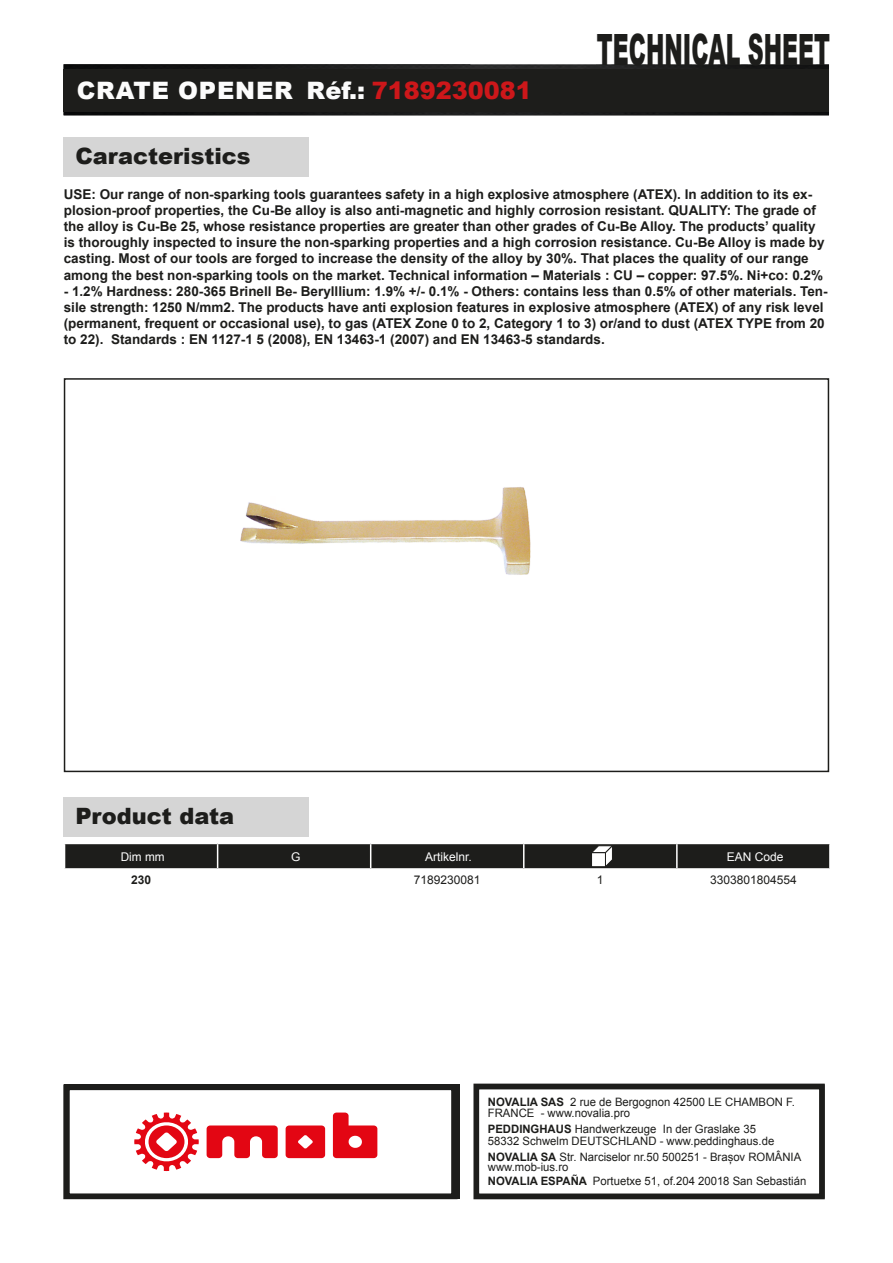
<style>
.page{position:relative;width:893px;height:1263px;background:#fff}
.page>*{position:absolute;margin:0;border:0;box-sizing:border-box;transform-origin:0 0}
.t1{font:900 43.2px "Arial";color:#1d1d1b;scale:.51 1}
.t2{font:900 24px "Arial";color:#fcfcfc}
.t3{font:900 22.5px "Arial";color:#1d1d1b}
.t4{font:700 13.5px/16.2px "Arial";color:#1d1d1b}
.t5{font:12.9px/14.2px "Arial";color:#1d1d1b}
.t6{font:700 12.9px "Arial";color:#1d1d1b}
.t7{font:12px "Arial";color:#1d1d1b}
.t8{font:12px "Arial";color:#fff}
.t9{font:700 12px "Arial";color:#1d1d1b}
.t10{font:11.55px/11.6px "Arial";color:#1d1d1b}
.s1{color:#cd171a}
.s2{font-weight:700}
</style>
<div class="page">
<img style="left:64px;top:64px;width:765px;height:51px">
<div style="left:64px;top:69px;width:765px;height:43px;background:#1d1d1b"></div>
<div style="left:64px;top:137px;width:245px;height:40px;background:#d5d5d5"></div>
<div style="left:64px;top:378px;width:765px;height:394px;border:2px solid #1d1d1b"></div>
<div style="left:64px;top:797px;width:245px;height:40px;background:#d5d5d5"></div>
<svg style="left:64px;top:843px;width:766px;height:26px;background:#343432"></svg>
<img style="left:240px;top:487px;width:291px;height:88px">
<div style="left:473px;top:1084px;width:352px;height:115px;border:6px solid #1d1d1b"></div>
<div style="left:64px;top:1084px;width:393px;height:115px;border:6px solid #1d1d1b"></div>
<svg style="left:207px;top:1125px;width:71px;height:33px"></svg>
<svg style="left:286px;top:1125px;width:39px;height:33px"></svg>
<svg style="left:134px;top:1112px;width:65px;height:59px"></svg>
<svg style="left:333px;top:1112px;width:44px;height:46px"></svg>
<h2 class="t2" style="left:77px;top:73px;width:457px">CRATE OPENER Réf.: <span class="s1">7189230081</span></h2>
<h1 class="t1" style="left:597px;top:18px;width:458px">TECHNICAL SHEET</h1>
<h3 class="t3" style="left:75px;top:140px;width:177px">Caracteristics</h3>
<p class="t4" style="left:64px;top:186px;width:762px">USE: Our range of non-sparking tools guarantees safety in a high explosive atmosphere (ATEX). In addition to its ex&shy;plosion-proof properties, the Cu-Be alloy is also anti-magnetic and highly corrosion resistant. QUALITY: The grade of the alloy is Cu-Be 25, whose resistance properties are greater than other grades of Cu-Be Alloy. The products’ quality is thoroughly inspected to insure the non-sparking properties and a high corrosion resistance. Cu-Be Alloy is made by casting. Most of our tools are forged to increase the density of the alloy by 30%. That places the quality of our range among the best non-sparking tools on the market. Technical information – Materials : CU – copper: 97.5%. Ni+co: 0.2%</p>
<p class="t4" style="left:64px;top:283px;width:765px">- 1.2% Hardness: 280-365 Brinell Be- Berylllium: 1.9% +/- 0.1% - Others: contains less than 0.5% of other materials. Ten&shy;sile strength: 1250 N/mm2. The products have anti explosion features in explosive atmosphere (ATEX) of any risk level (permanent, frequent or occasional use), to gas (ATEX Zone 0 to 2, Category 1 to 3) or/and to dust (ATEX TYPE from 20 to 22). Standards : EN 1127-1 5 (2008), EN 13463-1 (2007) and EN 13463-5 standards.</p>
<h3 class="t3" style="left:75px;top:800px;width:160px">Product data</h3>
<p class="t8" style="left:121px;top:848px;width:45px">Dim mm</p>
<p class="t8" style="left:291px;top:848px;width:11px">G</p>
<p class="t8" style="left:425px;top:848px;width:48px">Artikelnr.</p>
<p class="t8" style="left:727px;top:848px;width:58px">EAN Code</p>
<p class="t9" style="left:131px;top:871px;width:22px">230</p>
<p class="t7" style="left:414px;top:871px;width:68px">7189230081</p>
<p class="t7" style="left:597px;top:871px;width:8px">1</p>
<p class="t7" style="left:710px;top:871px;width:88px">3303801804554</p>
<p class="t10" style="left:488px;top:1096px;width:309px"><span class="s2">NOVALIA SAS</span> 2 rue de Bergognon 42500 LE CHAMBON F.<br>FRANCE - www.novalia.pro</p>
<p class="t10" style="left:488px;top:1123px;width:288px"><span class="s2">PEDDINGHAUS</span> Handwerkzeuge In der Graslake 35<br>58332 Schwelm DEUTSCHLAND - www.peddinghaus.de</p>
<p class="t10" style="left:488px;top:1151px;width:315px;line-height:10.2px"><span class="s2">NOVALIA SA</span> Str. Narciselor nr.50 500251 - Brașov ROMÂNIA www.mob-ius.ro</p>
<p class="t10" style="left:488px;top:1175px;width:320px"><span class="s2">NOVALIA ESPAÑA</span> Portuetxe 51, of.204 20018 San Sebastián</p>
<p class="t6" style="left:504px;top:1105px;width:86px">NOVALIA SAS</p>
<p class="t5" style="left:504px;top:1121px;width:181px">2 rue de Bergognon 42500<br>LE CHAMBON FEUGEROLLES<br>FRANCE<br>www.novalia.pro</p>
</div>
